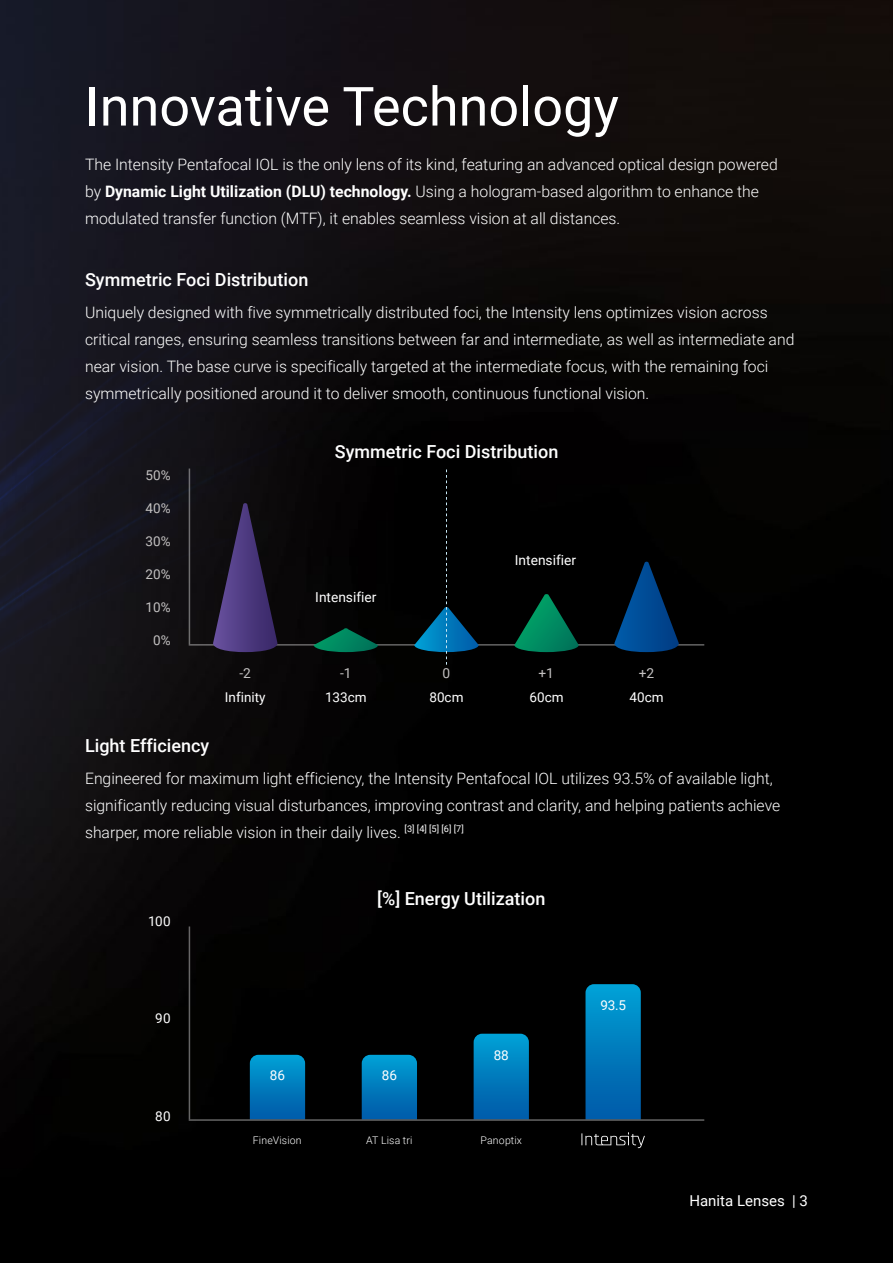
<style>
.page{position:relative;width:893px;height:1263px;background:#fff}
.page>*{position:absolute;margin:0;border:0;box-sizing:border-box;transform-origin:0 0}
.t1{font:54px "Roboto";color:#fff}
.t2{font:500 18px "Roboto";color:#fff}
.t3{font:300 15.75px/27px "Roboto";color:#fff}
.t4{font:15px "Roboto";color:#fff}
.t5{font:13.8px "Roboto";color:#fff}
.t6{font:13.8px "Roboto";color:#c3c1c1}
.t7{font:13.5px "Roboto";color:#fff}
.t8{font:13.5px "Roboto";color:#c3c1c1}
.t9{font:300 10.5px "Roboto";letter-spacing:.015em;color:#fff}
.s1{font-weight:700}
</style>
<div class="page">
<img style="left:0;top:0;width:893px;height:1262px">
<hr style="left:189px;top:644px;width:515px;height:2px;background:#fff">
<hr style="left:189px;top:468px;width:1px;height:176px;background:#fff">
<svg style="left:614px;top:562px;width:65px;height:90px;background:#002952"></svg>
<svg style="left:213px;top:503px;width:64px;height:149px;background:#31254c"></svg>
<svg style="left:514px;top:594px;width:65px;height:58px;background:#004d35"></svg>
<svg style="left:314px;top:628px;width:64px;height:24px;background:#015039"></svg>
<svg style="left:414px;top:469px;width:65px;height:196px;background:#011119"></svg>
<hr style="left:189px;top:926px;width:1px;height:193px;background:#fff">
<svg style="left:250px;top:1055px;width:55px;height:64px;background:#007bbc"></svg>
<svg style="left:362px;top:1055px;width:55px;height:64px;background:#007bbc"></svg>
<svg style="left:474px;top:1034px;width:55px;height:85px;background:#007bbc"></svg>
<svg style="left:585px;top:984px;width:56px;height:135px;background:#0079ba"></svg>
<hr style="left:189px;top:1119px;width:515px;height:2px;background:#fff">
<svg style="left:581px;top:1132px;width:64px;height:16px"></svg>
<h1 class="t1" style="left:85px;top:69px;width:535px">Innovative Technology</h1>
<p class="t3" style="left:85px;top:150px;width:694px">The Intensity Pentafocal IOL is the only lens of its kind, featuring an advanced optical design powered by <span class="s1">Dynamic Light Utilization (DLU) technology.</span> Using a hologram-based algorithm to enhance the modulated transfer function (MTF), it enables seamless vision at all distances.</p>
<p class="t2" style="left:85px;top:267px;width:225px">Symmetric Foci Distribution</p>
<p class="t3" style="left:85px;top:298px;width:711px">Uniquely designed with five symmetrically distributed foci, the Intensity lens optimizes vision across critical ranges, ensuring seamless transitions between far and intermediate, as well as intermediate and near vision. The base curve is specifically targeted at the intermediate focus, with the remaining foci symmetrically positioned around it to deliver smooth, continuous functional vision.</p>
<p class="t8" style="left:146px;top:466px;width:27px">50%</p>
<p class="t8" style="left:146px;top:499px;width:27px">40%</p>
<p class="t8" style="left:146px;top:532px;width:27px">30%</p>
<p class="t8" style="left:146px;top:565px;width:27px">20%</p>
<p class="t8" style="left:146px;top:598px;width:27px">10%</p>
<p class="t8" style="left:153px;top:631px;width:19px">0%</p>
<p class="t2" style="left:335px;top:439px;width:225px">Symmetric Foci Distribution</p>
<p class="t6" style="left:239px;top:664px;width:13px">-2</p>
<p class="t5" style="left:315px;top:588px;width:63px">Intensifier</p>
<p class="t5" style="left:515px;top:550px;width:63px">Intensifier</p>
<p class="t6" style="left:340px;top:664px;width:13px">-1</p>
<p class="t6" style="left:443px;top:664px;width:9px">0</p>
<p class="t6" style="left:538px;top:664px;width:17px">+1</p>
<p class="t6" style="left:639px;top:664px;width:17px">+2</p>
<p class="t7" style="left:225px;top:687px;width:42px">Infinity</p>
<p class="t7" style="left:325px;top:687px;width:43px">133cm</p>
<p class="t7" style="left:429px;top:687px;width:36px">80cm</p>
<p class="t7" style="left:529px;top:687px;width:36px">60cm</p>
<p class="t7" style="left:630px;top:687px;width:36px">40cm</p>
<p class="t2" style="left:85px;top:733px;width:126px">Light Efficiency</p>
<p class="t3" style="left:85px;top:764px;width:697px">Engineered for maximum light efficiency, the Intensity Pentafocal IOL utilizes 93.5% of available light, significantly reducing visual disturbances, improving contrast and clarity, and helping patients achieve sharper, more reliable vision in their daily lives. <sup>[3]</sup> <sup>[4]</sup> <sup>[5]</sup> <sup>[6]</sup> <sup>[7]</sup></p>
<p class="t7" style="left:148px;top:912px;width:24px">100</p>
<p class="t7" style="left:155px;top:1009px;width:17px">90</p>
<p class="t7" style="left:155px;top:1106px;width:17px">80</p>
<p class="t2" style="left:377px;top:886px;width:170px">]%[ Energy Utilization</p>
<p class="t7" style="left:270px;top:1066px;width:17px">86</p>
<p class="t7" style="left:382px;top:1066px;width:17px">86</p>
<p class="t7" style="left:494px;top:1046px;width:17px">88</p>
<p class="t9" style="left:253px;top:1132px;width:50px">FineVision</p>
<p class="t9" style="left:366px;top:1132px;width:48px">AT Lisa tri</p>
<p class="t9" style="left:481px;top:1132px;width:43px">Panoptix</p>
<p class="t7" style="left:600px;top:996px;width:27px">93.5</p>
<p class="t4" style="left:689px;top:1190px;width:120px">Hanita Lenses | 3</p>
</div>
